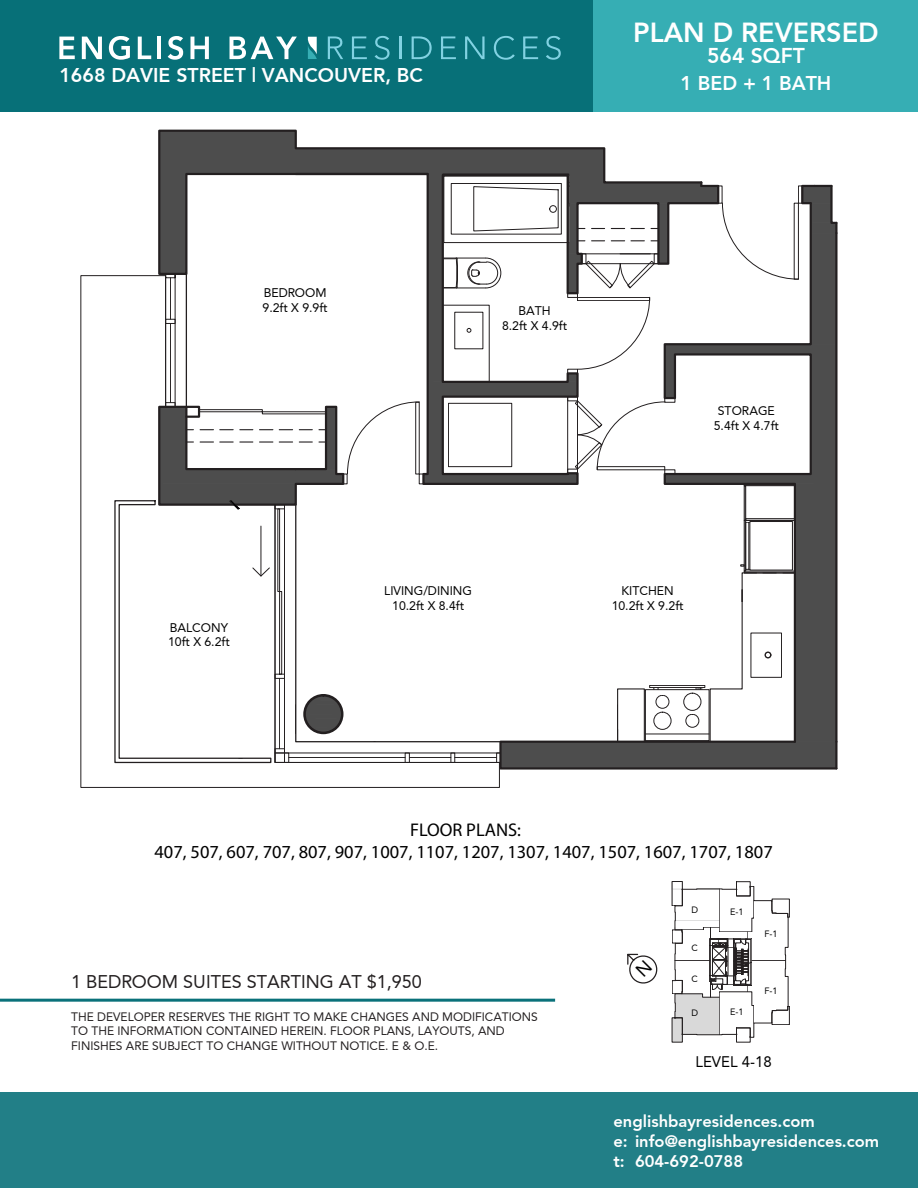
<style>
.page{position:relative;width:918px;height:1188px;background:#fff}
.page>*{position:absolute;margin:0;border:0;box-sizing:border-box;transform-origin:0 0}
.t1{font:700 27px "Expo S Si";color:#fff}
.t2{font:700 21px "Expo S Si";color:#fff}
.t3{font:700 19.5px "Expo S Si";color:#fff}
.t4{font:18.45px/22px "Myriad Pro";color:#000;text-align:center}
.t5{font:18px "Expo S Si";color:#231f20}
.t6{font:700 16.5px "Expo S Si";color:#fff}
.t7{font:15px "Expo S Si";color:#000}
.t8{font:12.3px/14.7px "Expo S Si";color:#000;text-align:center}
.t9{font:12px/14.4px "Expo S Si";color:#231f20}
.t10{font:9.15px "Expo S Si";color:#000}
.t11{font:9px "Expo S Si";color:#000}
</style>
<div class="page">
<div style="left:0;top:1093px;width:918px;height:95px;background:#227f87"></div>
<div style="left:0;top:1px;width:918px;height:111px;background:#077078"></div>
<div style="left:593px;top:1px;width:325px;height:111px;background:#36aeb4"></div>
<svg style="left:80px;top:275px;width:420px;height:513px"></svg>
<svg style="left:114px;top:131px;width:724px;height:639px"></svg>
<hr style="left:0;top:999px;width:555px;height:3px;background:#0a717a">
<svg style="left:59px;top:37px;width:16px;height:22px"></svg>
<svg style="left:82px;top:37px;width:20px;height:22px"></svg>
<svg style="left:109px;top:36px;width:21px;height:24px"></svg>
<svg style="left:138px;top:37px;width:13px;height:22px"></svg>
<hr style="left:157px;top:37px;width:4px;height:22px;background:#fff">
<svg style="left:168px;top:36px;width:15px;height:24px"></svg>
<svg style="left:190px;top:37px;width:19px;height:22px"></svg>
<svg style="left:230px;top:37px;width:67px;height:22px"></svg>
<svg style="left:328px;top:36px;width:15px;height:23px"></svg>
<svg style="left:352px;top:36px;width:15px;height:23px"></svg>
<svg style="left:375px;top:36px;width:15px;height:24px"></svg>
<hr style="left:399px;top:36px;width:2px;height:23px;background:#81d2e2">
<svg style="left:412px;top:36px;width:20px;height:23px"></svg>
<svg style="left:441px;top:36px;width:15px;height:23px"></svg>
<svg style="left:465px;top:36px;width:20px;height:23px"></svg>
<svg style="left:494px;top:36px;width:21px;height:24px"></svg>
<svg style="left:523px;top:36px;width:15px;height:23px"></svg>
<svg style="left:546px;top:36px;width:15px;height:24px"></svg>
<svg style="left:308px;top:37px;width:9px;height:22px"></svg>
<svg style="left:671px;top:881px;width:118px;height:161px"></svg>
<svg style="left:368px;top:998px;width:18px;height:1px"></svg>
<svg style="left:627px;top:954px;width:30px;height:30px"></svg>
<p class="t3" style="left:59px;top:64px;width:365px">1668 DAVIE STREET | VANCOUVER, BC</p>
<p class="t8" style="left:263px;top:285px;width:67px;text-align:left">BEDROOM<br>9.2ft X 9.9ft</p>
<p class="t1" style="left:633px;top:17px;width:247px">PLAN D REVERSED</p>
<p class="t2" style="left:707px;top:43px;width:99px">564 SQFT</p>
<p class="t3" style="left:681px;top:72px;width:152px">1 BED + 1 BATH</p>
<p class="t8" style="left:502px;top:303px;width:67px">BATH<br>8.2ft X 4.9ft</p>
<p class="t8" style="left:714px;top:403px;width:67px">STORAGE<br>5.4ft X 4.7ft</p>
<p class="t8" style="left:168px;top:620px;width:63px;text-align:left">BALCONY<br>10ft X 6.2ft</p>
<p class="t8" style="left:384px;top:583px;width:89px">LIVING/DINING<br>10.2ft X 8.4ft</p>
<p class="t8" style="left:612px;top:583px;width:73px">KITCHEN<br>10.2ft X 9.2ft</p>
<p class="t4" style="left:155px;top:819px;width:620px">FLOOR PLANS:<br>407, 507, 607, 707, 807, 907, 1007, 1107, 1207, 1307, 1407, 1507, 1607, 1707, 1807</p>
<p class="t5" style="left:71px;top:971px;width:352px">1 BEDROOM SUITES STARTING AT $1,950</p>
<p class="t9" style="left:71px;top:1009px;width:468px">THE DEVELOPER RESERVES THE RIGHT TO MAKE CHANGES AND MODIFICATIONS<br>TO THE INFORMATION CONTAINED HEREIN. FLOOR PLANS, LAYOUTS, AND<br>FINISHES ARE SUBJECT TO CHANGE WITHOUT NOTICE. E &amp; O.E.</p>
<p class="t10" style="left:500px;top:1010px;width:15px">F-1</p>
<p class="t10" style="left:426px;top:1032px;width:8px">D</p>
<p class="t11" style="left:691px;top:905px;width:8px">D</p>
<p class="t11" style="left:691px;top:943px;width:8px">C</p>
<p class="t11" style="left:691px;top:973px;width:8px">C</p>
<p class="t11" style="left:691px;top:1008px;width:8px">D</p>
<p class="t11" style="left:730px;top:906px;width:15px">E-1</p>
<p class="t11" style="left:730px;top:1007px;width:15px">E-1</p>
<p class="t11" style="left:764px;top:929px;width:15px">F-1</p>
<p class="t11" style="left:764px;top:986px;width:15px">F-1</p>
<p class="t7" style="left:696px;top:1053px;width:78px">LEVEL 4-18</p>
<p class="t6" style="left:613px;top:1111px;width:203px">englishbayresidences.com</p>
<p class="t6" style="left:613px;top:1131px;width:267px">e: info@englishbayresidences.com</p>
<p class="t6" style="left:613px;top:1151px;width:131px">t: 604-692-0788</p>
</div>
